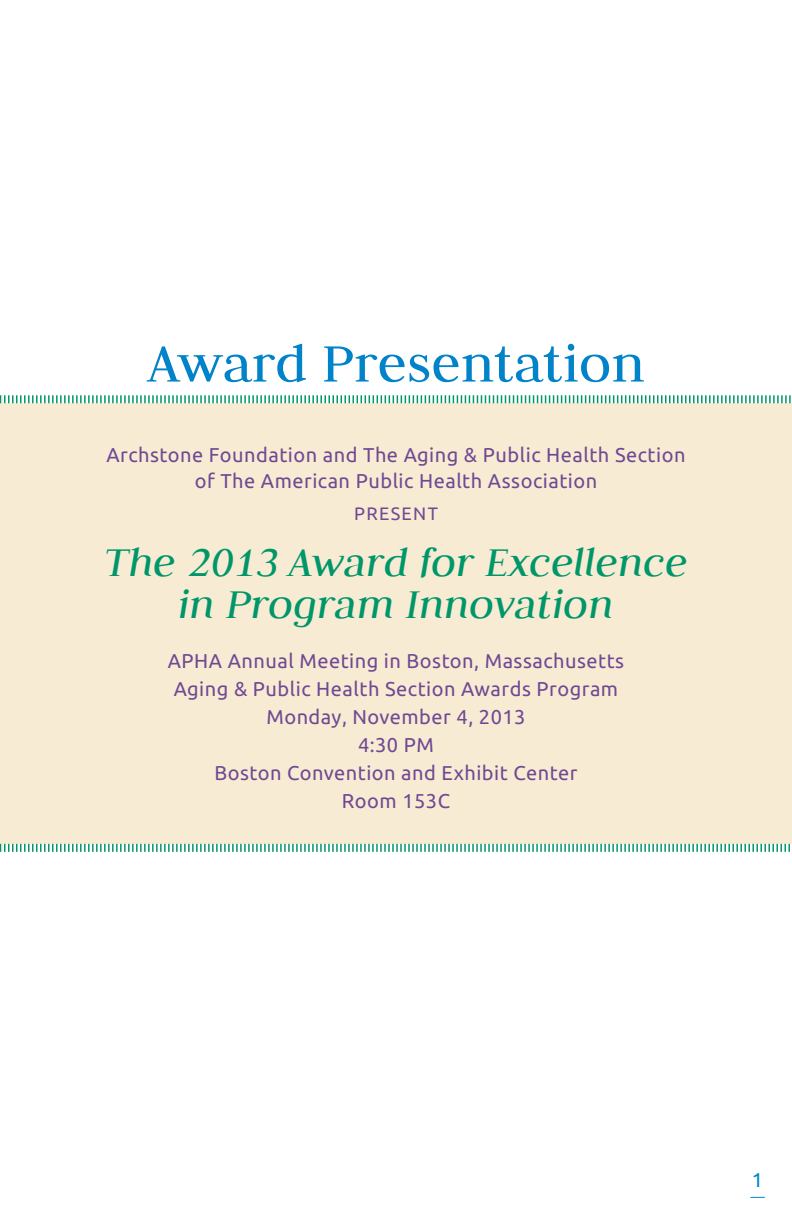
<style>
.page{position:relative;width:792px;height:1224px;background:#fff}
.page>*{position:absolute;margin:0;border:0;box-sizing:border-box;transform-origin:0 0}
.t1{font:60px "Judson";color:#0083c8}
.t2{font:italic 46px/42px "Judson";color:#009669;text-align:center}
.t3{font:20px/28px "Ubuntu";letter-spacing:.025em;color:#714993;text-align:center}
.t4{font:20px "Ubuntu";color:#0083c8}
.t5{font:18px "Ubuntu";letter-spacing:.075em;color:#714993}
</style>
<div class="page">
<svg style="left:750px;top:1197px;width:15px;height:1px"></svg>
<div style="left:0;top:403px;width:792px;height:441px;background:#f7ecd3"></div>
<svg style="left:0;top:395px;width:791px;height:9px"></svg>
<svg style="left:0;top:843px;width:790px;height:9px"></svg>
<h1 class="t1" style="left:147px;top:327px;width:499px">Award Presentation</h1>
<p class="t3" style="left:106px;top:441px;width:581px;line-height:26px">Archstone Foundation and The Aging &amp; Public Health Section of The American Public Health Association</p>
<p class="t5" style="left:354px;top:503px;width:85px">PRESENT</p>
<h2 class="t2" style="left:104px;top:541px;width:585px">The 2013 Award for Excellence in Program Innovation</h2>
<p class="t3" style="left:168px;top:646px;width:458px">APHA Annual Meeting in Boston, Massachusetts<br>Aging &amp; Public Health Section Awards Program<br>Monday, November 4, 2013<br>4:30 PM<br>Boston Convention and Exhibit Center<br>Room 153C</p>
<p class="t4" style="left:752px;top:1168px;width:13px">1</p>
</div>
